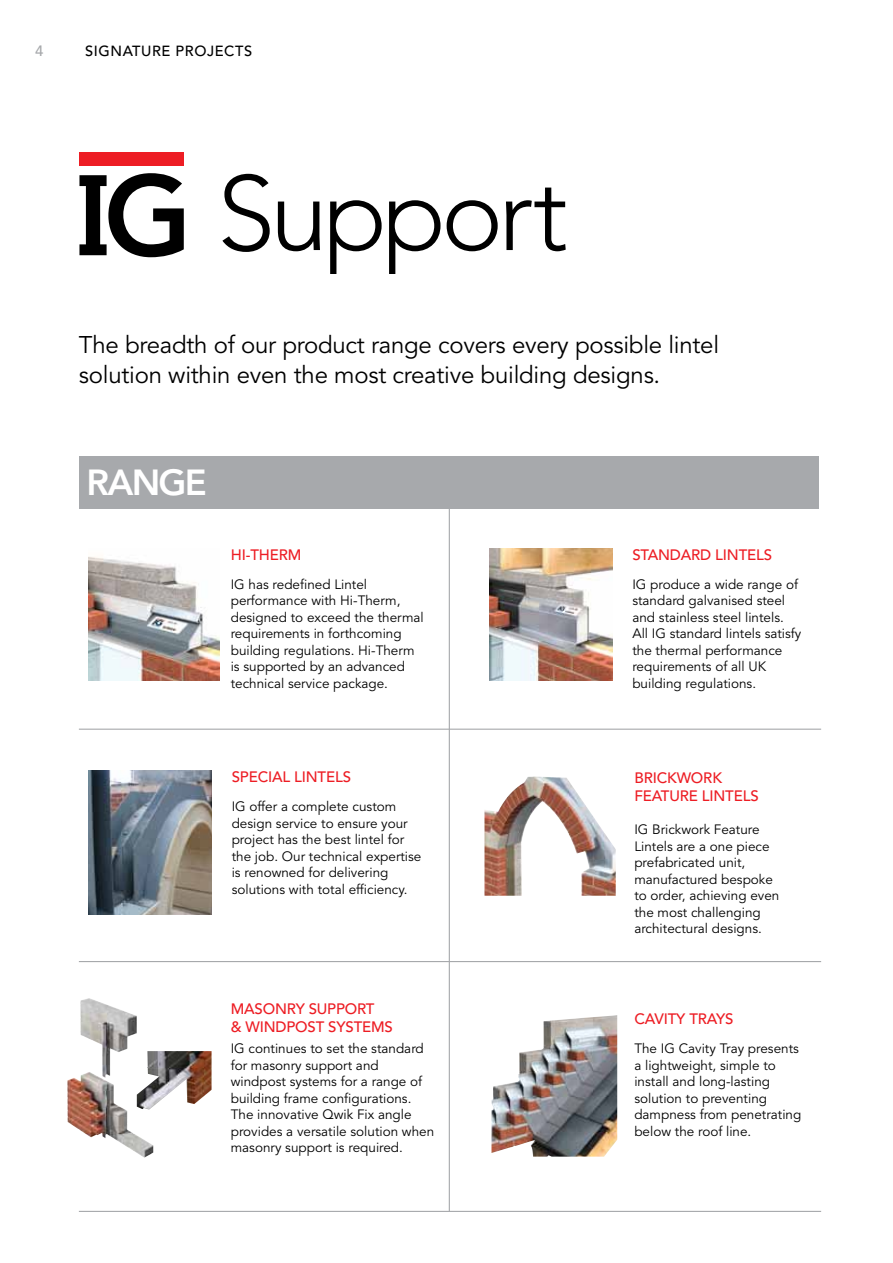
<style>
.page{position:relative;width:893px;height:1263px;background:#fff}
.page>*{position:absolute;margin:0;border:0;box-sizing:border-box;transform-origin:0 0}
.t1{font:300 105px "Avenir LT Std";letter-spacing:-.05em;color:#000}
.t2{font:800 36px "Avenir LT Std";letter-spacing:-.05em;color:#fff}
.t3{font:24px/30px "Avenir LT Std";letter-spacing:-.01em;color:#000}
.t4{font:500 15px/18px "Avenir LT Std";letter-spacing:-.01em;color:#ed1d24}
.t5{font:500 14.85px "Avenir LT Std";color:#a7a9ac}
.t6{font:500 14.55px "Avenir LT Std";letter-spacing:.04em;color:#000}
.t7{font:13.5px/16.5px "Avenir LT Std";color:#000}
</style>
<div class="page">
<img style="left:88px;top:771px;width:124px;height:144px">
<img style="left:489px;top:548px;width:123px;height:133px">
<div style="left:79px;top:457px;width:740px;height:52px;background:#a7a9ac"></div>
<img style="left:532px;top:1015px;width:85px;height:141px">
<img style="left:491px;top:1018px;width:94px;height:135px">
<img style="left:88px;top:556px;width:132px;height:125px">
<img style="left:499px;top:777px;width:34px;height:33px">
<hr style="left:449px;top:508px;width:1px;height:703px;background:#a7a9ac">
<hr style="left:79px;top:729px;width:742px;height:1px;background:#a7a9ac">
<hr style="left:79px;top:961px;width:742px;height:1px;background:#a7a9ac">
<hr style="left:79px;top:1211px;width:742px;height:1px;background:#a7a9ac">
<div style="left:79px;top:152px;width:105px;height:14px;background:#ed1d24"></div>
<svg style="left:79px;top:173px;width:105px;height:84px"></svg>
<img style="left:67px;top:1078px;width:87px;height:80px">
<img style="left:80px;top:998px;width:57px;height:80px">
<div style="left:134px;top:1042px;width:78px;height:73px;background:#fff"></div>
<img style="left:137px;top:1051px;width:75px;height:58px">
<p class="t5" style="left:35px;top:42px;width:10px">4</p>
<p class="t6" style="left:85px;top:43px;width:169px">SIGNATURE PROJECTS</p>
<h1 class="t1" style="left:217px;top:152px;width:353px">Support</h1>
<h3 class="t3" style="left:79px;top:330px;width:642px">The breadth of our product range covers every possible lintel solution within even the most creative building designs.</h3>
<h2 class="t2" style="left:87px;top:461px;width:122px">RANGE</h2>
<p class="t4" style="left:231px;top:546px;width:72px">HI-THERM</p>
<p class="t7" style="left:231px;top:576px;width:194px">IG has redefined Lintel performance with Hi-Therm, designed to exceed the thermal requirements in forthcoming building regulations. Hi-Therm is supported by an advanced technical service package.</p>
<p class="t4" style="left:232px;top:768px;width:18px">SPECIAL</p>
<p class="t4" style="left:294px;top:768px;width:17px">LINTELS</p>
<p class="t7" style="left:232px;top:799px;width:191px">IG offer a complete custom design service to ensure your project has the best lintel for the job. Our technical expertise is renowned for delivering solutions with total efficiency.</p>
<p class="t4" style="left:231px;top:1000px;width:145px">MASONRY SUPPORT &amp; WINDPOST</p>
<p class="t4" style="left:328px;top:1018px;width:66px">SYSTEMS</p>
<p class="t7" style="left:231px;top:1040px;width:205px">IG continues to set the standard for masonry support and windpost systems for a range of building frame configurations.<br>The innovative Qwik Fix angle provides a versatile solution when masonry support is required.</p>
<p class="t4" style="left:632px;top:546px;width:141px">STANDARD LINTELS</p>
<p class="t7" style="left:632px;top:576px;width:171px">IG produce a wide range of standard galvanised steel and stainless steel lintels.<br>All IG standard lintels satisfy the thermal performance requirements of all UK building regulations.</p>
<p class="t4" style="left:634px;top:769px;width:89px;text-indent:42px">WORK<br>FEATURE LINTELS</p>
<p class="t7" style="left:634px;top:821px;width:147px">IG Brickwork Feature<br>Lintels are a one piece prefabricated unit, manufactured bespoke to order, achieving even the most challenging architectural designs.</p>
<p class="t4" style="left:634px;top:769px;width:19px">BRICK</p>
<p class="t4" style="left:634px;top:1010px;width:20px">CAVITY</p>
<p class="t4" style="left:689px;top:1010px;width:18px">TRAYS</p>
<p class="t7" style="left:634px;top:1040px;width:168px">The IG Cavity Tray presents a lightweight, simple to install and long-lasting solution to preventing dampness from penetrating below the roof line.</p>
</div>
